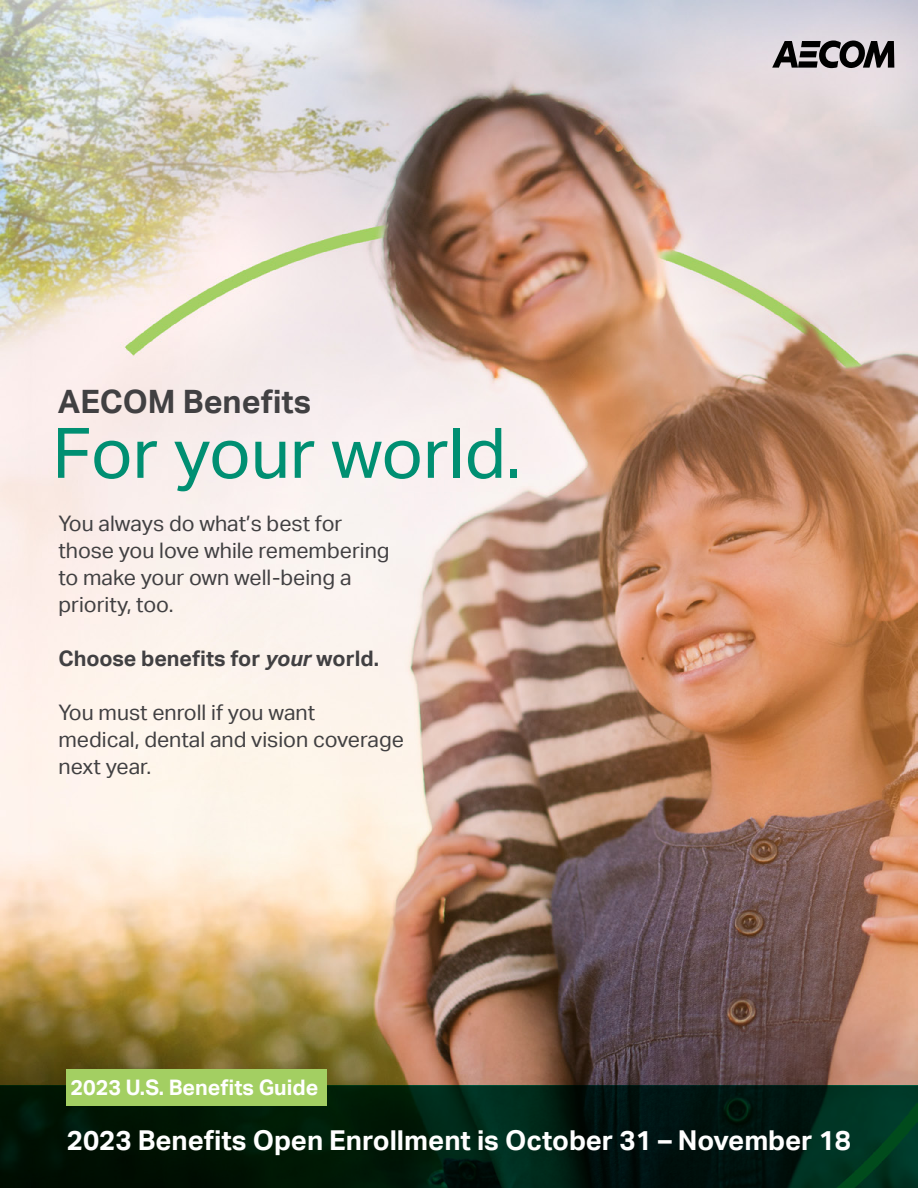
<style>
.page{position:relative;width:918px;height:1188px;background:#fff}
.page>*{position:absolute;margin:0;border:0;box-sizing:border-box;transform-origin:0 0}
.t1{font:69.75px "AECOM Sans";color:#008f72}
.t2{font:700 32.25px "AECOM Sans";color:#414042}
.t3{font:700 27.3px "AECOM Sans";color:#fff}
.t4{font:21.45px/27px "AECOM Sans";color:#414042}
.t5{font:700 21.45px "AECOM Sans";color:#414042}
.t6{font:700 21.45px "AECOM Sans";color:#fff}
.s1{font-style:italic}
</style>
<div class="page">
<img style="left:0;top:0;width:918px;height:1086px">
<svg style="left:0;top:1086px;width:918px;height:102px;background:#001b0e"></svg>
<svg style="left:772px;top:40px;width:122px;height:29px;background:#696568"></svg>
<div style="left:66px;top:1070px;width:261px;height:36px;background:#a3cf62"></div>
<h2 class="t2" style="left:58px;top:383px;width:255px">AECOM Benefits</h2>
<h1 class="t1" style="left:52px;top:413px;width:471px">For your world.</h1>
<p class="t4" style="left:58px;top:510px;width:333px">You always do what’s best for those you love while remembering to make your own well-being a priority, too.</p>
<p class="t5" style="left:58px;top:646px;width:322px">Choose benefits for <span class="s1">your</span> world.</p>
<p class="t4" style="left:58px;top:699px;width:347px">You must enroll if you want<br>medical, dental and vision coverage next year.</p>
<p class="t6" style="left:70px;top:1076px;width:249px">2023 U.S. Benefits Guide</p>
<p class="t3" style="left:67px;top:1125px;width:786px">2023 Benefits Open Enrollment is October 31 – November 18</p>
</div>
